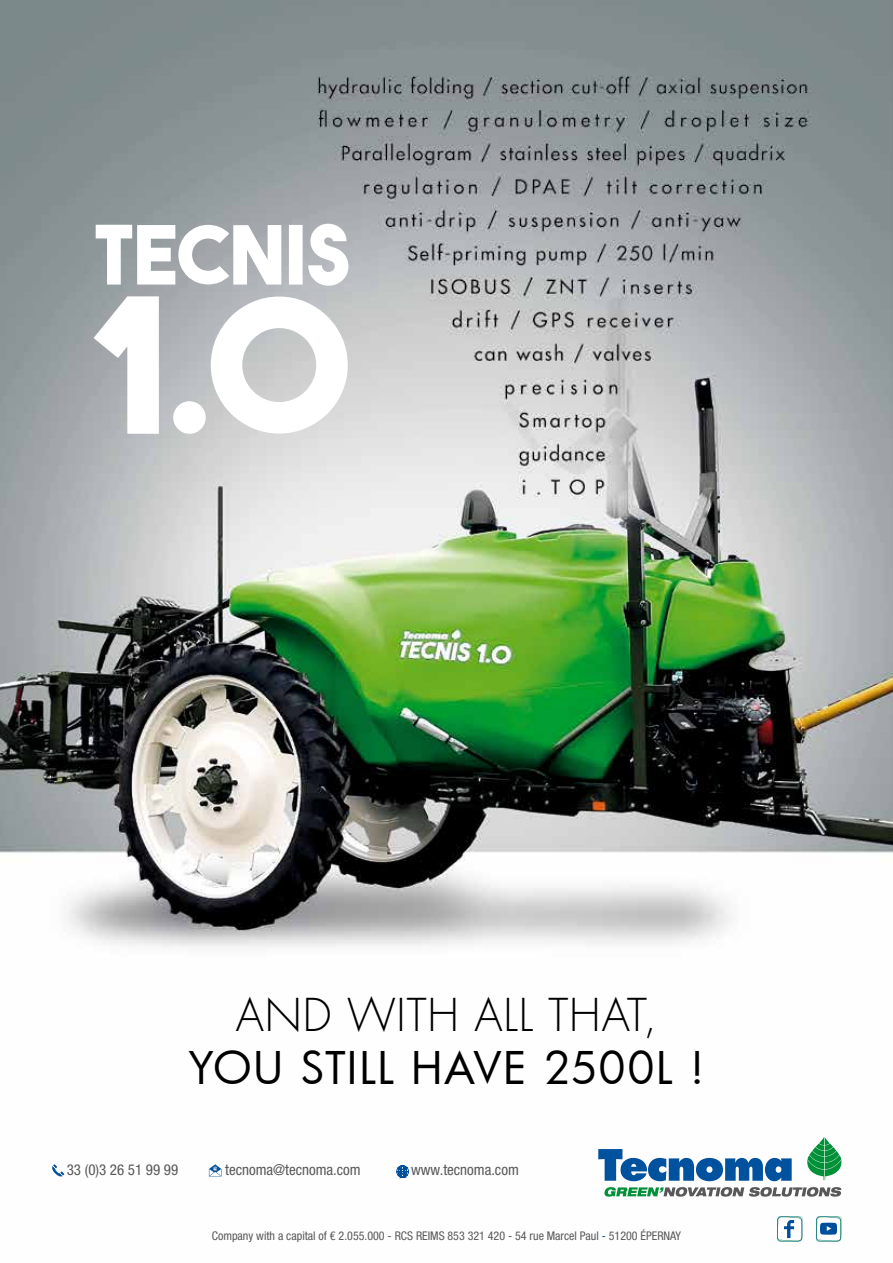
<style>
.page{position:relative;width:893px;height:1263px;background:#fff}
.page>*{position:absolute;margin:0;border:0;box-sizing:border-box;transform-origin:0 0}
.t1{font:44.1px "Futura Bk";letter-spacing:.04em;color:#000}
.t2{font:300 44.1px "Futura Std";letter-spacing:.02em;color:#000}
.t3{font:condensed 15px "Helvetica Neue LT Std";color:#58585a}
.t4{font:condensed 12px "Helvetica Neue LT Std";color:#58585a}
.s1{color:#00519e}
</style>
<div class="page">
<img style="left:0;top:0;width:893px;height:1238px">
<svg style="left:598px;top:1149px;width:194px;height:32px"></svg>
<svg style="left:806px;top:1137px;width:37px;height:43px"></svg>
<svg style="left:604px;top:1187px;width:237px;height:9px"></svg>
<svg style="left:52px;top:1164px;width:12px;height:13px"></svg>
<svg style="left:209px;top:1164px;width:12px;height:12px"></svg>
<svg style="left:396px;top:1165px;width:13px;height:13px"></svg>
<svg style="left:777px;top:1216px;width:26px;height:26px"></svg>
<svg style="left:816px;top:1216px;width:26px;height:26px"></svg>
<svg style="left:96px;top:224px;width:252px;height:62px"></svg>
<svg style="left:94px;top:296px;width:254px;height:138px"></svg>
<h1 class="t2" style="left:236px;top:988px;width:423px">AND WITH ALL THAT,</h1>
<h1 class="t1" style="left:188px;top:1038px;width:518px">YOU STILL HAVE 2500L !</h1>
<p class="t3" style="left:67px;top:1161px;width:113px">33 (0)3 26 51 99 99</p>
<p class="t3" style="left:225px;top:1161px;width:137px">tecnoma@tecnoma.com</p>
<p class="t3" style="left:411px;top:1161px;width:109px">www.tecnoma.com</p>
<p class="t4" style="left:212px;top:1229px;width:471px">Company with a capital of € 2.055.000 - RCS REIMS 853 321 420 - 54 rue Marcel Paul <span class="s1">-</span> 51200 ÉPERNAY</p>
</div>
